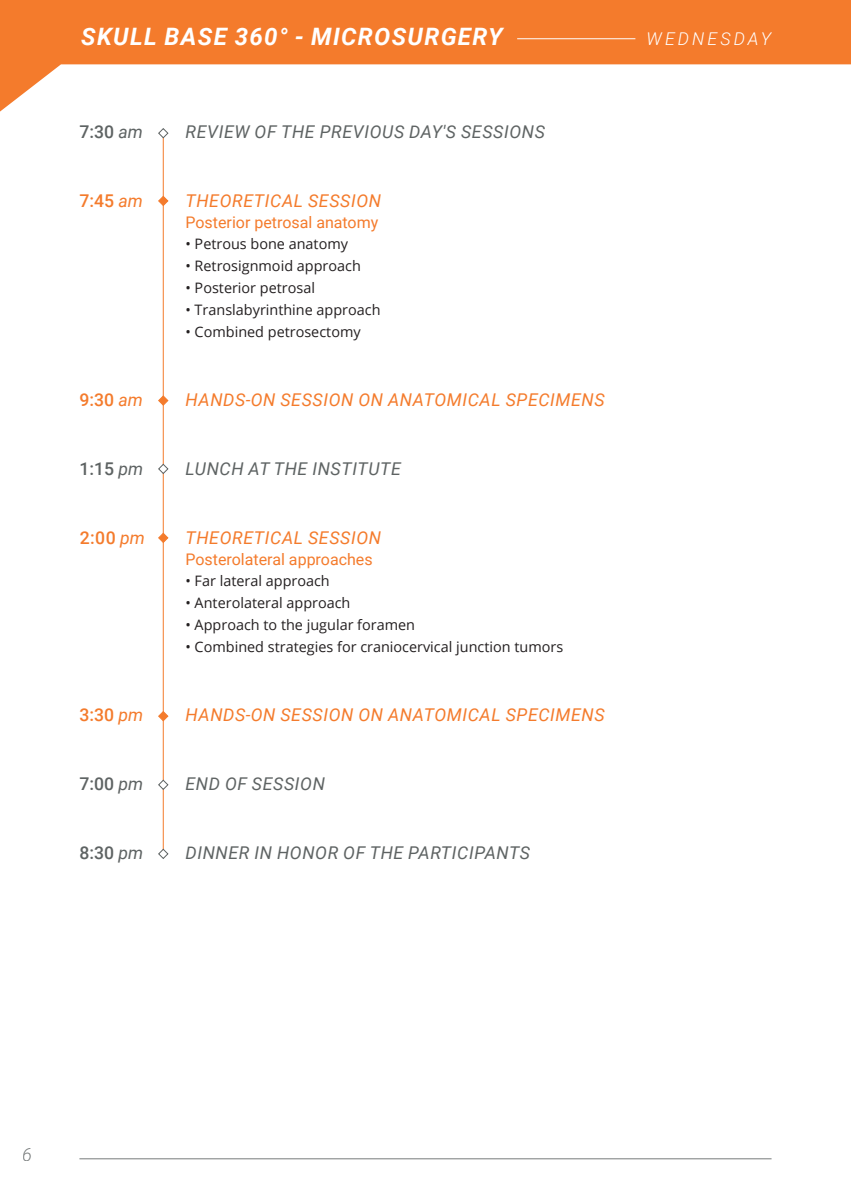
<style>
.page{position:relative;width:851px;height:1191px;background:#fff}
.page>*{position:absolute;margin:0;border:0;box-sizing:border-box;transform-origin:0 0}
.t1{font:italic 700 24px "Roboto";letter-spacing:.055em;color:#fff}
.t2{font:italic 300 18px "Roboto";color:#5e6363}
.t3{font:italic 17.6px "Roboto";letter-spacing:.035em;color:#f47b2c}
.t4{font:italic 17.6px "Roboto";letter-spacing:.035em;color:#5e6363}
.t5{font:500 17.6px "Roboto";color:#5e6363}
.t6{font:500 17.6px "Roboto";color:#f47b2c}
.t7{font:italic 300 17.6px "Roboto";letter-spacing:.175em;color:#fff}
.t8{font:16px "Roboto";color:#f47b2c}
.t9{font:14.4px "Open Sans";color:#231f20}
.s1{font-weight:400;font-style:italic}
</style>
<div class="page">
<hr style="left:79px;top:1158px;width:692px;height:1px;background:#5e6363">
<svg style="left:850px;top:0;width:1px;height:64px"></svg>
<svg style="left:0;top:0;width:850px;height:112px;fill:#f47b2c"></svg>
<hr style="left:517px;top:38px;width:118px;height:1px;background:#fff">
<hr style="left:163px;top:133px;width:1px;height:722px;background:#f47b2c">
<svg style="left:158px;top:128px;width:11px;height:11px"></svg>
<svg style="left:158px;top:463px;width:11px;height:11px"></svg>
<svg style="left:158px;top:711px;width:11px;height:10px"></svg>
<svg style="left:158px;top:779px;width:11px;height:11px"></svg>
<svg style="left:158px;top:848px;width:11px;height:11px"></svg>
<svg style="left:158px;top:195px;width:11px;height:11px"></svg>
<svg style="left:158px;top:395px;width:11px;height:11px"></svg>
<svg style="left:158px;top:532px;width:11px;height:11px"></svg>
<h1 class="t1" style="left:81px;top:20px;width:423px">SKULL BASE 360° - MICROSURGERY</h1>
<p class="t7" style="left:646px;top:26px;width:126px">WEDNESDAY</p>
<p class="t5" style="left:79px;top:119px;width:65px">7:30 <span class="s1">am</span></p>
<p class="t4" style="left:185px;top:119px;width:361px">REVIEW OF THE PREVIOUS DAY'S SESSIONS</p>
<p class="t6" style="left:79px;top:188px;width:65px">7:45 <span class="s1">am</span></p>
<p class="t3" style="left:185px;top:188px;width:197px">THEORETICAL SESSION</p>
<p class="t8" style="left:185px;top:211px;width:194px">Posterior petrosal anatomy</p>
<p class="t9" style="left:185px;top:234px;width:164px">• Petrous bone anatomy</p>
<p class="t9" style="left:185px;top:256px;width:177px">• Retrosignmoid approach</p>
<p class="t9" style="left:185px;top:278px;width:131px">• Posterior petrosal</p>
<p class="t9" style="left:185px;top:300px;width:196px">• Translabyrinthine approach</p>
<p class="t9" style="left:185px;top:322px;width:177px">• Combined petrosectomy</p>
<p class="t6" style="left:79px;top:387px;width:65px">9:30 <span class="s1">am</span></p>
<p class="t3" style="left:185px;top:387px;width:420px">HANDS-ON SESSION ON ANATOMICAL SPECIMENS</p>
<p class="t5" style="left:79px;top:456px;width:65px">1:15 <span class="s1">pm</span></p>
<p class="t4" style="left:185px;top:456px;width:217px">LUNCH AT THE INSTITUTE</p>
<p class="t6" style="left:80px;top:525px;width:67px">2:00 <span class="s1">pm</span></p>
<p class="t3" style="left:185px;top:525px;width:197px">THEORETICAL SESSION</p>
<p class="t8" style="left:185px;top:547px;width:189px">Posterolateral approaches</p>
<p class="t9" style="left:185px;top:571px;width:146px">• Far lateral approach</p>
<p class="t9" style="left:185px;top:593px;width:166px">• Anterolateral approach</p>
<p class="t9" style="left:185px;top:615px;width:231px">• Approach to the jugular foramen</p>
<p class="t9" style="left:185px;top:637px;width:379px">• Combined strategies for craniocervical junction tumors</p>
<p class="t6" style="left:79px;top:702px;width:65px">3:30 <span class="s1">pm</span></p>
<p class="t3" style="left:185px;top:702px;width:420px">HANDS-ON SESSION ON ANATOMICAL SPECIMENS</p>
<p class="t5" style="left:79px;top:771px;width:65px">7:00 <span class="s1">pm</span></p>
<p class="t4" style="left:185px;top:771px;width:141px">END OF SESSION</p>
<p class="t5" style="left:79px;top:840px;width:65px">8:30 <span class="s1">pm</span></p>
<p class="t4" style="left:185px;top:840px;width:346px">DINNER IN HONOR OF THE PARTICIPANTS</p>
<p class="t2" style="left:23px;top:1141px;width:11px">6</p>
</div>
